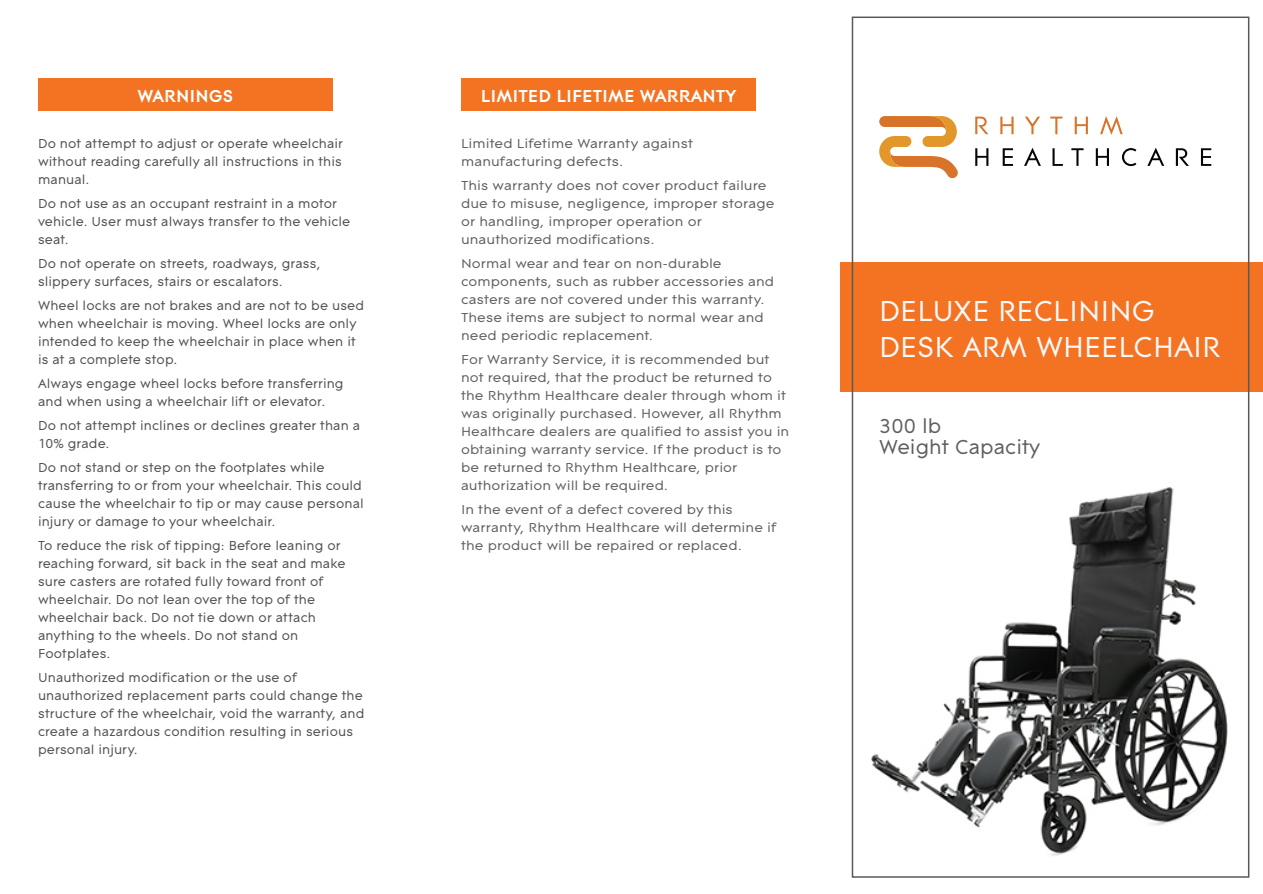
<style>
.page{position:relative;width:1263px;height:894px;background:#fff}
.page>*{position:absolute;margin:0;border:0;box-sizing:border-box;transform-origin:0 0}
.t1{font:30px/36px "Contax Pro 55";color:#faf9fa}
.t2{font:21px/21px "Contax Pro 55";color:#5e5f5f}
.t3{font:700 18px "Contax Pro 75";color:#fff}
.t4{font:13.5px/18px "Contax Pro 55";letter-spacing:.005em;color:#514e4e}
.t5{font:13.5px/18px "Contax Pro 55";letter-spacing:.005em;color:#5e5f5f;scale:1.07 1}
</style>
<div class="page">
<img style="left:871px;top:487px;width:356px;height:391px">
<svg style="left:1050px;top:117px;width:12px;height:17px"></svg>
<svg style="left:975px;top:117px;width:13px;height:17px"></svg>
<svg style="left:1000px;top:117px;width:13px;height:17px"></svg>
<svg style="left:1025px;top:117px;width:15px;height:17px"></svg>
<svg style="left:1074px;top:117px;width:14px;height:17px"></svg>
<svg style="left:1100px;top:116px;width:22px;height:19px"></svg>
<svg style="left:975px;top:148px;width:13px;height:18px"></svg>
<svg style="left:1002px;top:148px;width:11px;height:18px"></svg>
<svg style="left:1024px;top:148px;width:17px;height:18px"></svg>
<svg style="left:1052px;top:148px;width:10px;height:18px"></svg>
<svg style="left:1071px;top:148px;width:12px;height:18px"></svg>
<svg style="left:1095px;top:148px;width:14px;height:18px"></svg>
<svg style="left:1122px;top:148px;width:14px;height:18px"></svg>
<svg style="left:1147px;top:148px;width:17px;height:18px"></svg>
<svg style="left:1175px;top:148px;width:14px;height:18px"></svg>
<svg style="left:1200px;top:148px;width:11px;height:18px"></svg>
<svg style="left:879px;top:116px;width:79px;height:63px"></svg>
<div style="left:38px;top:78px;width:295px;height:33px;background:#f47323"></div>
<div style="left:461px;top:78px;width:295px;height:33px;background:#f47323"></div>
<div style="left:840px;top:262px;width:423px;height:129px;background:#f47323"></div>
<div style="left:851px;top:17px;width:398px;height:860px;border:2px solid #59595b"></div>
<h3 class="t3" style="left:137px;top:84px;width:98px">WARNINGS</h3>
<h3 class="t3" style="left:481px;top:84px;width:257px">LIMITED LIFETIME WARRANTY</h3>
<p class="t5" style="left:461px;top:134px;width:218px">Limited Lifetime Warranty against manufacturing defects.</p>
<p class="t5" style="left:461px;top:176px;width:294px">This warranty does not cover product failure due to misuse, negligence, improper storage or handling, improper operation or unauthorized modifications.</p>
<p class="t5" style="left:461px;top:254px;width:294px">Normal wear and tear on non-durable components, such as rubber accessories and casters are not covered under this warranty.<br>These items are subject to normal wear and need periodic replacement.</p>
<p class="t5" style="left:461px;top:349px;width:308px">For Warranty Service, it is recommended but not required, that the product be returned to the Rhythm Healthcare dealer through whom it was originally purchased. However, all Rhythm Healthcare dealers are qualified to assist you in obtaining warranty service. If the product is to be returned to Rhythm Healthcare, prior authorization will be required.</p>
<p class="t5" style="left:461px;top:499px;width:296px">In the event of a defect covered by this warranty, Rhythm Healthcare will determine if the product will be repaired or replaced.</p>
<p class="t4" style="left:38px;top:134px;width:306px;text-align:justify">Do not attempt to adjust or operate wheelchair without reading carefully all instructions in this manual.</p>
<p class="t4" style="left:38px;top:194px;width:314px">Do not use as an occupant restraint in a motor vehicle. User must always transfer to the vehicle seat.</p>
<p class="t4" style="left:38px;top:254px;width:284px">Do not operate on streets, roadways, grass, slippery surfaces, stairs or escalators.</p>
<p class="t4" style="left:38px;top:296px;width:328px">Wheel locks are not brakes and are not to be used when wheelchair is moving. Wheel locks are only intended to keep the wheelchair in place when it is at a complete stop.</p>
<p class="t4" style="left:38px;top:373px;width:307px">Always engage wheel locks before transferring and when using a wheelchair lift or elevator.</p>
<p class="t4" style="left:38px;top:415px;width:324px">Do not attempt inclines or declines greater than a<br>10% grade.</p>
<p class="t4" style="left:38px;top:457px;width:327px">Do not stand or step on the footplates while transferring to or from your wheelchair. This could cause the wheelchair to tip or may cause personal injury or damage to your wheelchair.</p>
<p class="t4" style="left:38px;top:535px;width:309px">To reduce the risk of tipping: Before leaning or reaching forward, sit back in the seat and make sure casters are rotated fully toward front of wheelchair. Do not lean over the top of the wheelchair back. Do not tie down or attach anything to the wheels. Do not stand on Footplates.</p>
<p class="t4" style="left:38px;top:667px;width:328px">Unauthorized modification or the use of unauthorized replacement parts could change the structure of the wheelchair, void the warranty, and create a hazardous condition resulting in serious personal injury.</p>
<h1 class="t1" style="left:879px;top:292px;width:343px">DELUXE RECLINING<br>DESK ARM WHEELCHAIR</h1>
<h2 class="t2" style="left:879px;top:415px;width:163px">300 lb<br>Weight Capacity</h2>
</div>
